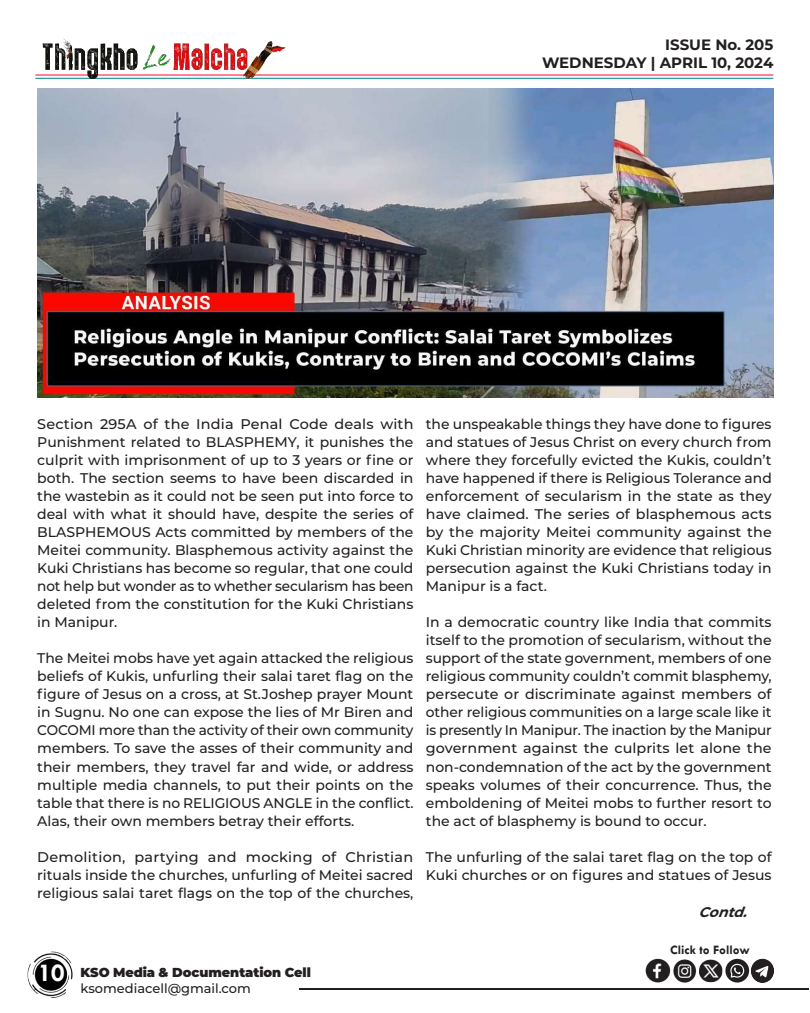
<style>
.page{position:relative;width:810px;height:1013px;background:#fff}
.page>*{position:absolute;margin:0;border:0;box-sizing:border-box;transform-origin:0 0}
.t1{font:700 26px "Tw Cen";color:#fff}
.t2{font:700 15px/18px "Montserrat";color:#231f20;text-align:right}
.t3{font:500 14px/18px "Montserrat";color:#231f20;text-align:justify}
.t4{font:italic 700 14px "Montserrat";color:#231f20}
.t5{font:900 13px "Montserrat";letter-spacing:-.005em;color:#231f20}
.t6{font:500 13px "Montserrat";color:#231f20}
.t7{font:700 13px "Tw Cen";color:#231f20}
</style>
<div class="page">
<hr style="left:299px;top:988px;width:509px;height:1px;background:#231f20">
<img style="left:27px;top:951px;width:46px;height:47px">
<hr style="left:35px;top:74px;width:738px;height:1px;background:#ff002d">
<hr style="left:35px;top:78px;width:738px;height:1px;background:#00848b">
<img style="left:35px;top:38px;width:254px;height:41px">
<img style="left:645px;top:958px;width:129px;height:25px">
<img style="left:37px;top:88px;width:737px;height:309px">
<p class="t2" style="left:542px;top:35px;width:233px">ISSUE No. 205<br>WEDNESDAY | APRIL 10, 2024</p>
<p class="t3" style="left:37px;top:414px;width:378px">Section 295A of the India Penal Code deals with Punishment related to BLASPHEMY, it punishes the culprit with imprisonment of up to 3 years or fine or both. The section seems to have been discarded in the wastebin as it could not be seen put into force to deal with what it should have, despite the series of BLASPHEMOUS Acts committed by members of the Meitei community. Blasphemous activity against the Kuki Christians has become so regular, that one could not help but wonder as to whether secularism has been deleted from the constitution for the Kuki Christians in Manipur.</p>
<p class="t3" style="left:37px;top:648px;width:378px">The Meitei mobs have yet again attacked the religious beliefs of Kukis, unfurling their salai taret flag on the figure of Jesus on a cross, at St.Joshep prayer Mount in Sugnu. No one can expose the lies of Mr Biren and COCOMI more than the activity of their own community members. To save the asses of their community and their members, they travel far and wide, or address multiple media channels, to put their points on the table that there is no RELIGIOUS ANGLE in the conflict.<br>Alas, their own members betray their efforts.</p>
<p class="t3" style="left:37px;top:846px;width:378px">Demolition, partying and mocking of Christian rituals inside the churches, unfurling of Meitei sacred religious salai taret flags on the top of the churches,</p>
<h1 class="t1" style="left:38px;top:957px;width:28px">10</h1>
<p class="t5" style="left:81px;top:962px;width:232px">KSO Media &amp; Documentation Cell</p>
<p class="t6" style="left:81px;top:978px;width:172px">ksomediacell@gmail.com</p>
<p class="t3" style="left:426px;top:414px;width:347px">the unspeakable things they have done to figures and statues of Jesus Christ on every church from where they forcefully evicted the Kukis, couldn’t have happened if there is Religious Tolerance and enforcement of secularism in the state as they have claimed. The series of blasphemous acts by the majority Meitei community against the Kuki Christian minority are evidence that religious persecution against the Kuki Christians today in Manipur is a fact.</p>
<p class="t3" style="left:426px;top:612px;width:347px">In a democratic country like India that commits itself to the promotion of secularism, without the support of the state government, members of one religious community couldn’t commit blasphemy, persecute or discriminate against members of other religious communities on a large scale like it is presently In Manipur. The inaction by the Manipur government against the culprits let alone the non-condemnation of the act by the government speaks volumes of their concurrence. Thus, the emboldening of Meitei mobs to further resort to the act of blasphemy is bound to occur.</p>
<p class="t3" style="left:426px;top:846px;width:347px">The unfurling of the salai taret flag on the top of<br>Kuki churches or on figures and statues of Jesus</p>
<p class="t4" style="left:699px;top:902px;width:56px">Contd.</p>
<p class="t7" style="left:670px;top:942px;width:81px">Click to Follow</p>
</div>
